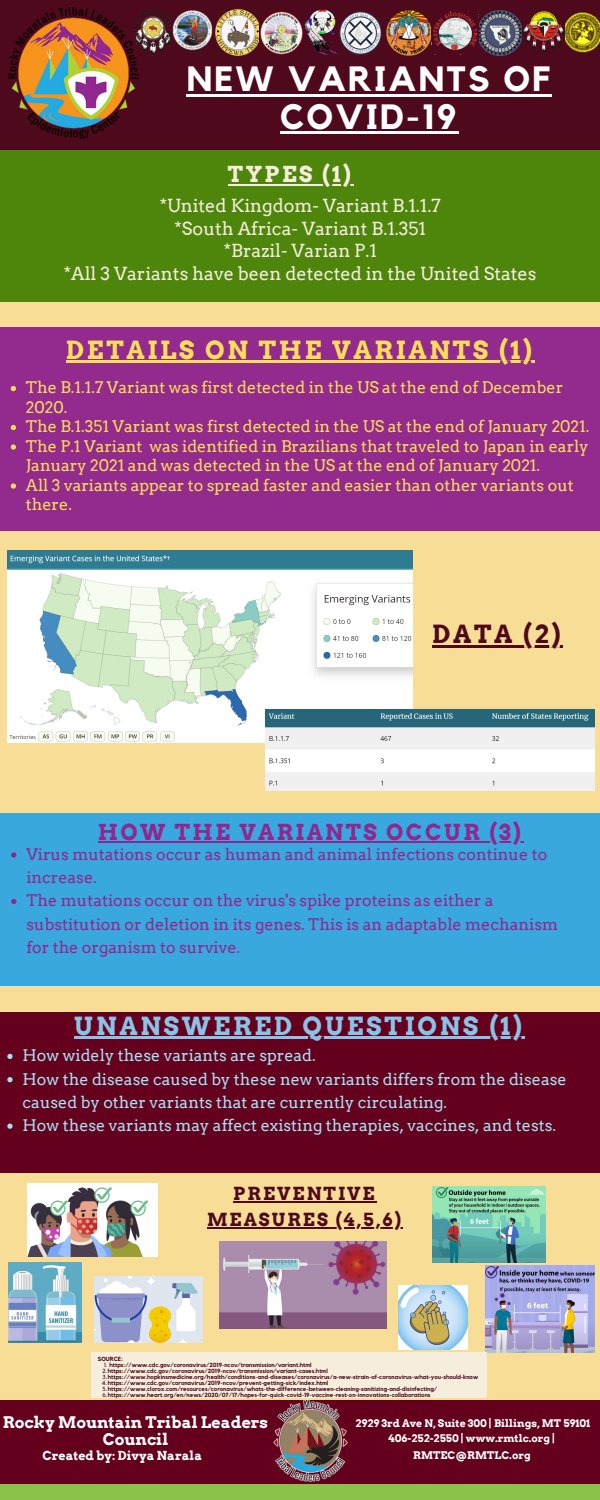
<style>
.page{position:relative;width:600px;height:1500px;background:#f8dd97}
.page>*{position:absolute;margin:0;border:0;box-sizing:border-box;transform-origin:0 0}
.t1{font:700 35px/37.5px "Kollektif";letter-spacing:.06em;color:#fff;text-align:center}
.t2{font:700 25px "Arvo";letter-spacing:.11em;color:#ffde59}
.t3{font:700 25px "Arvo";letter-spacing:.11em;color:#89c4e7}
.t4{font:700 25px "Arvo";color:#4f091d}
.t5{font:700 22px "Arvo";letter-spacing:.11em;color:#91278e}
.t6{font:700 22px "Arvo";letter-spacing:.11em;color:#f5eedc}
.t7{font:18px "Arvo";color:#f5eedc}
.t8{font:700 18px/25.5px "Arvo";letter-spacing:.11em;color:#4f091d;text-align:center}
.t9{font:16px/19.5px "Arvo";color:#ffde59}
.t10{font:16px/23.2px "Arvo";color:#a5e1f1}
.t11{font:16px/23.2px "Arvo";color:#91278e}
.t12{font:700 16px/17.3px "Arvo";color:#fff;text-align:center}
.t13{font:700 12.4px "Arvo";color:#fff}
.t14{font:700 10.5px/16.4px "Arvo";color:#fff;text-align:center}
.t15{font:700 5.9px "Kollektif";color:#4f091d}
.s1{font-weight:400}
</style>
<div class="page">
<div style="left:0;top:1467px;width:600px;height:33px;background:#8bc34a"></div>
<div style="left:0;top:0;width:600px;height:150px;background:#4f091d"></div>
<div style="left:0;top:1400px;width:600px;height:83px;background:#64001d"></div>
<img style="left:273px;top:1399px;width:75px;height:82px">
<div style="left:0;top:150px;width:600px;height:151px;background:#4d860b"></div>
<div style="left:0;top:1012px;width:600px;height:160px;background:#64001d"></div>
<div style="left:0;top:327px;width:600px;height:204px;background:#932a8d"></div>
<img style="left:8px;top:8px;width:130px;height:130px">
<img style="left:135px;top:10px;width:78px;height:46px">
<img style="left:216px;top:10px;width:122px;height:46px">
<img style="left:339px;top:11px;width:43px;height:44px">
<img style="left:387px;top:11px;width:178px;height:45px">
<div style="left:0;top:814px;width:600px;height:172px;background:#39a8df"></div>
<img style="left:7px;top:550px;width:406px;height:192px">
<img style="left:266px;top:710px;width:328px;height:80px">
<img style="left:27px;top:1183px;width:130px;height:73px">
<img style="left:8px;top:1263px;width:73px;height:79px">
<img style="left:398px;top:1285px;width:70px;height:65px">
<img style="left:486px;top:1265px;width:108px;height:87px">
<img style="left:433px;top:1186px;width:112px;height:77px">
<img style="left:94px;top:1276px;width:109px;height:66px">
<img style="left:220px;top:1242px;width:167px;height:87px">
<img style="left:565px;top:12px;width:35px;height:41px">
<svg style="left:11px;top:386px;width:5px;height:5px"></svg>
<svg style="left:11px;top:425px;width:5px;height:5px"></svg>
<svg style="left:11px;top:444px;width:5px;height:6px"></svg>
<svg style="left:11px;top:483px;width:5px;height:6px"></svg>
<svg style="left:11px;top:852px;width:5px;height:6px"></svg>
<svg style="left:11px;top:899px;width:5px;height:5px"></svg>
<svg style="left:7px;top:1054px;width:6px;height:5px"></svg>
<svg style="left:7px;top:1077px;width:6px;height:5px"></svg>
<svg style="left:7px;top:1124px;width:6px;height:5px"></svg>
<hr style="left:187px;top:94px;width:365px;height:3px;background:#fff">
<hr style="left:280px;top:131px;width:179px;height:3px;background:#fff">
<div style="left:91px;top:1353px;width:395px;height:45px;background:#f5eedc"></div>
<hr style="left:228px;top:184px;width:125px;height:1px;background:#f5eedc">
<hr style="left:66px;top:361px;width:469px;height:2px;background:#ffde59">
<hr style="left:74px;top:1037px;width:451px;height:2px;background:#89c4e7">
<hr style="left:98px;top:841px;width:425px;height:2px;background:#91278e">
<hr style="left:233px;top:1202px;width:144px;height:1px;background:#4f091d">
<hr style="left:207px;top:1227px;width:196px;height:2px;background:#4f091d">
<hr style="left:432px;top:645px;width:131px;height:2px;background:#4f091d">
<p class="t1" style="left:187px;top:62px;width:365px">NEW VARIANTS OF<br>COVID-19</p>
<p class="t6" style="left:228px;top:161px;width:125px">TYPES (1)</p>
<p class="t7" style="left:160px;top:195px;width:282px">*United Kingdom- Variant B.1.1.7</p>
<p class="t7" style="left:175px;top:218px;width:253px">*South Africa- Variant B.1.351</p>
<p class="t7" style="left:224px;top:240px;width:155px">*Brazil- Varian P.1</p>
<p class="t7" style="left:64px;top:263px;width:474px">*All 3 Variants have been detected in the United States</p>
<p class="t2" style="left:66px;top:335px;width:467px">DETAILS ON THE VARIANTS (1)</p>
<p class="t9" style="left:26px;top:378px;width:539px">The B.1.1.7 Variant was first detected in the US at the end of December<br>2020.</p>
<p class="t9" style="left:26px;top:417px;width:565px">The B.1.351 Variant was first detected in the US at the end of January 2021.</p>
<p class="t9" style="left:26px;top:436px;width:564px">The P.1 Variant was identified in Brazilians that traveled to Japan in early<br>January 2021 and was detected in the US at the end of January 2021.</p>
<p class="t9" style="left:26px;top:475px;width:549px">All 3 variants appear to spread faster and easier than other variants out there.</p>
<p class="t4" style="left:432px;top:619px;width:129px">DATA (2)</p>
<p class="t5" style="left:98px;top:819px;width:425px">HOW THE VARIANTS OCCUR (3)</p>
<p class="t11" style="left:26px;top:843px;width:522px">Virus mutations occur as human and animal infections continue to increase.</p>
<p class="t11" style="left:26px;top:889px;width:533px">The mutations occur on the virus's spike proteins as either a substitution or deletion in its genes. This is an adaptable mechanism for the organism to survive.</p>
<p class="t3" style="left:74px;top:1011px;width:449px">UNANSWERED QUESTIONS (1)</p>
<p class="t10" style="left:23px;top:1044px;width:295px">How widely these variants are spread.</p>
<p class="t10" style="left:23px;top:1067px;width:546px">How the disease caused by these new variants differs from the disease caused by other variants that are currently circulating.</p>
<p class="t10" style="left:23px;top:1114px;width:535px">How these variants may affect existing therapies, vaccines, and tests.</p>
<p class="t8" style="left:207px;top:1181px;width:195px">PREVENTIVE<br>MEASURES (4,5,6)</p>
<p class="t15" style="left:98px;top:1356px;width:27px">SOURCE:</p>
<p class="t15" style="left:104px;top:1362px;width:209px"><span class="s1">1.</span> https://www.cdc.gov/coronavirus/2019-ncov/transmission/variant.html</p>
<p class="t15" style="left:102px;top:1368px;width:227px"><span class="s1">2.</span>https://www.cdc.gov/coronavirus/2019-ncov/transmission/variant-cases.html</p>
<p class="t15" style="left:103px;top:1374px;width:377px"><span class="s1">3.</span>https://www.hopkinsmedicine.org/health/conditions-and-diseases/coronavirus/a-new-strain-of-coronavirus-what-you-should-know</p>
<p class="t15" style="left:102px;top:1380px;width:228px"><span class="s1">4.</span>https://www.cdc.gov/coronavirus/2019-ncov/prevent-getting-sick/index.html</p>
<p class="t15" style="left:103px;top:1386px;width:336px"><span class="s1">5.</span>https://www.clorox.com/resources/coronavirus/whats-the-difference-between-cleaning-sanitizing-and-disinfecting/</p>
<p class="t15" style="left:102px;top:1392px;width:330px"><span class="s1">6.</span>https://www.heart.org/en/news/2020/07/17/hopes-for-quick-covid-19-vaccine-rest-on-innovations-collaborations</p>
<p class="t12" style="left:3px;top:1413px;width:267px">Rocky Mountain Tribal Leaders<br>Council</p>
<p class="t13" style="left:42px;top:1448px;width:161px">Created by: Divya Narala</p>
<p class="t14" style="left:356px;top:1415px;width:236px">2929 3rd Ave N, Suite 300 | Billings, MT 59101</p>
<p class="t14" style="left:389px;top:1431px;width:168px">406-252-2550 | www.rmtlc.org |<br>RMTEC@RMTLC.org</p>
</div>
